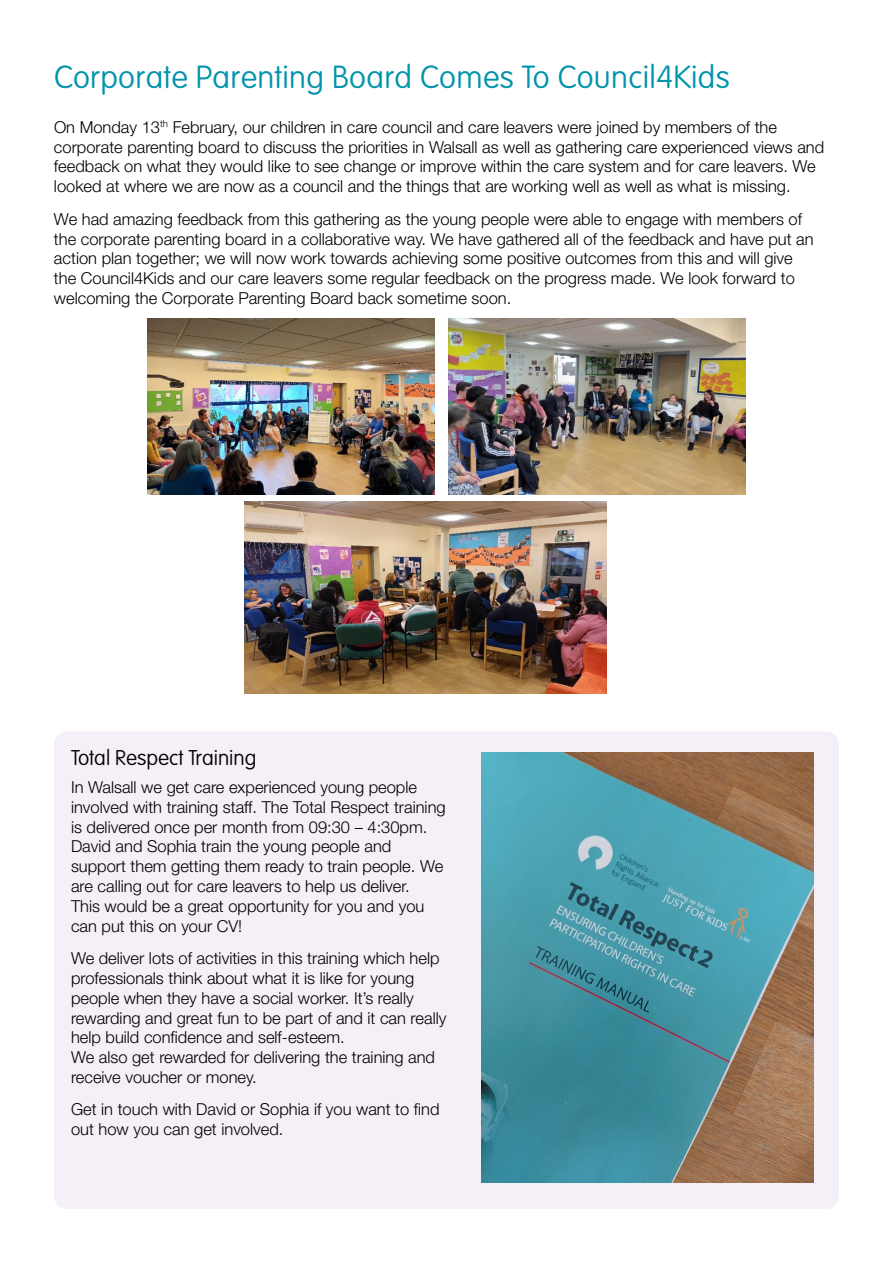
<style>
.page{position:relative;width:893px;height:1263px;background:#fff}
.page>*{position:absolute;margin:0;border:0;box-sizing:border-box;transform-origin:0 0}
.Heading_5{font:100 31.5px "VAG Rounded Std";letter-spacing:.01em;color:#0094aa}
.Heading_3{font:100 21px "VAG Rounded Std";color:#000}
.t1{font:300 16.5px/19.8px "Helvetica Neue LT Std";color:#000}
</style>
<div class="page">
<img style="left:147px;top:319px;width:287px;height:175px">
<img style="left:449px;top:319px;width:296px;height:175px">
<img style="left:245px;top:502px;width:362px;height:191px">
<div style="left:54px;top:731px;width:785px;height:478px;background:#f5eff7;border-radius:13px"></div>
<img style="left:481px;top:753px;width:332px;height:430px">
<h5 class="Heading_5" style="left:54px;top:58px;width:677px">Corporate Parenting Board Comes To Council4Kids</h5>
<p class="t1" style="left:54px;top:117px;width:772px">On Monday 13<sup>th</sup> February, our children in care council and care leavers were joined by members of the corporate parenting board to discuss the priorities in Walsall as well as gathering care experienced views and feedback on what they would like to see change or improve within the care system and for care leavers. We looked at where we are now as a council and the things that are working well as well as what is missing.</p>
<p class="t1" style="left:54px;top:209px;width:761px">We had amazing feedback from this gathering as the young people were able to engage with members of the corporate parenting board in a collaborative way. We have gathered all of the feedback and have put an action plan together; we will now work towards achieving some positive outcomes from this and will give the Council4Kids and our care leavers some regular feedback on the progress made. We look forward to welcoming the Corporate Parenting Board back sometime soon.</p>
<h3 class="Heading_3" style="left:71px;top:745px;width:187px">Total Respect Training</h3>
<p class="t1" style="left:71px;top:777px;width:376px">In Walsall we get care experienced young people involved with training staff. The Total Respect training is delivered once per month from 09:30 – 4:30pm.<br>David and Sophia train the young people and support them getting them ready to train people. We are calling out for care leavers to help us deliver.<br>This would be a great opportunity for you and you can put this on your CV!</p>
<p class="t1" style="left:71px;top:948px;width:377px">We deliver lots of activities in this training which help professionals think about what it is like for young people when they have a social worker. It’s really rewarding and great fun to be part of and it can really help build confidence and self-esteem.<br>We also get rewarded for delivering the training and receive voucher or money.</p>
<p class="t1" style="left:71px;top:1099px;width:370px">Get in touch with David or Sophia if you want to find out how you can get involved.</p>
</div>
